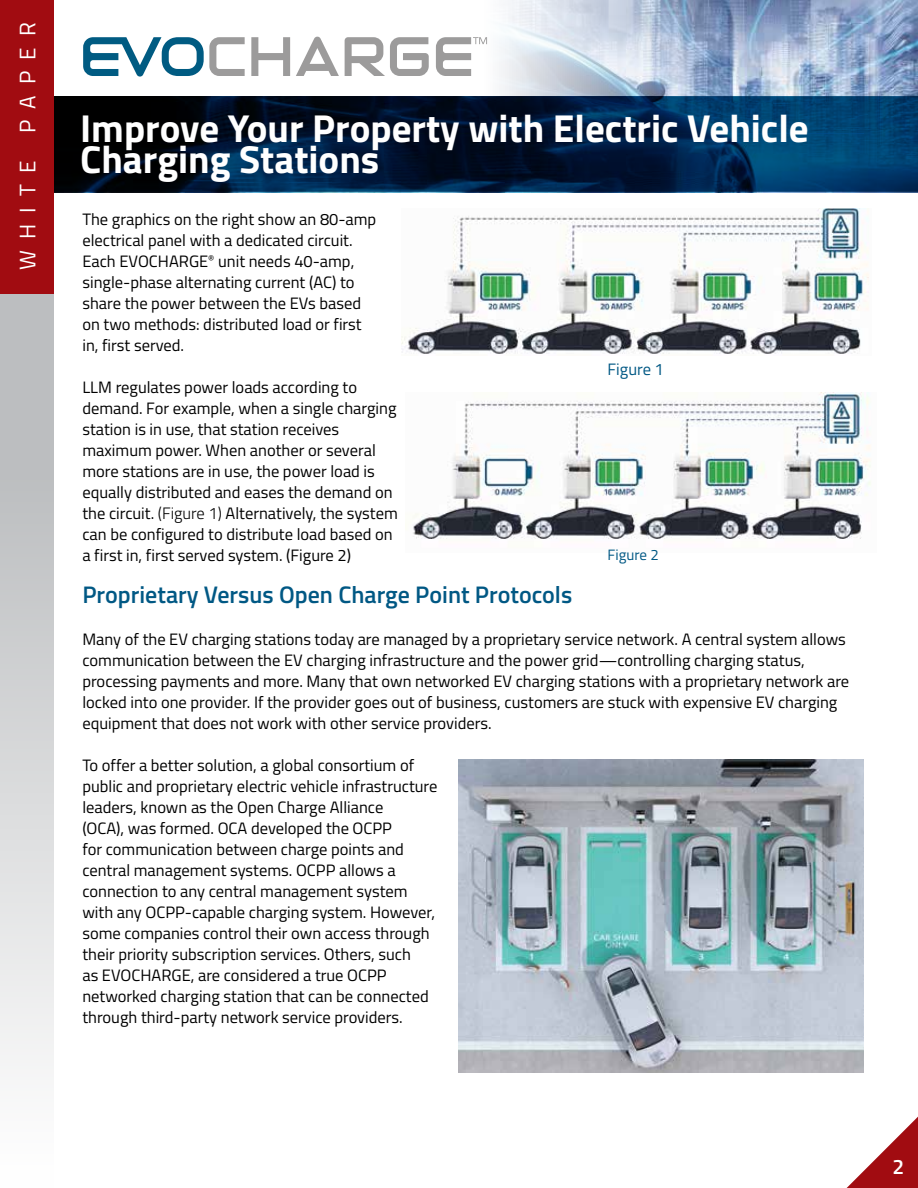
<style>
.page{position:relative;width:918px;height:1188px;background:#fff}
.page>*{position:absolute;margin:0;border:0;box-sizing:border-box;transform-origin:0 0}
.t1{font:700 39px/31.5px "Titillium";color:#fff}
.t2{font:600 24px "Titillium";color:#005884}
.t3{font:22.5px "Titillium";letter-spacing:.5em;color:#fff}
.t4{font:600 21px "Titillium";color:#fff}
.t5{font:16.5px/21px "Titillium";color:#000}
.t6{font:16.5px "Titillium";color:#005884}
.t7{font:15px "Titillium";color:#005884}
.s1{font-weight:300}
</style>
<div class="page">
<svg style="left:54px;top:96px;width:864px;height:96px;background:#001e3b"></svg>
<div style="left:0;top:0;width:54px;height:294px;background:#a10c11"></div>
<div style="left:0;top:294px;width:54px;height:894px;background:linear-gradient(to bottom,#b1b3b6,#fdfdfd)"></div>
<svg style="left:847px;top:1117px;width:71px;height:71px"></svg>
<img style="left:459px;top:760px;width:404px;height:313px">
<img style="left:402px;top:209px;width:467px;height:145px">
<img style="left:413px;top:392px;width:458px;height:147px">
<svg style="left:316px;top:0;width:602px;height:96px"></svg>
<svg style="left:83px;top:37px;width:404px;height:40px"></svg>
<h3 class="t3" style="left:11px;top:270px;width:250px;rotate:-90deg">WHITE PAPER</h3>
<h1 class="t1" style="left:80px;top:110px;width:730px">Improve Your Property with Electric Vehicle<br>Charging Stations</h1>
<p class="t5" style="left:82px;top:208px;width:295px">The graphics on the right show an 80-amp electrical panel with a dedicated circuit.<br>Each EVOCHARGE<sup>®</sup> unit needs 40-amp, single-phase alternating current (AC) to share the power between the EVs based on two methods: distributed load or first in, first served.</p>
<p class="t5" style="left:82px;top:376px;width:317px">LLM regulates power loads according to demand. For example, when a single charging station is in use, that station receives maximum power. When another or several more stations are in use, the power load is equally distributed and eases the demand on the circuit. <span class="s1">(Figure 1)</span> Alternatively, the system can be configured to distribute load based on a first in, first served system. (Figure 2)</p>
<h2 class="t2" style="left:82px;top:577px;width:491px">Proprietary Versus Open Charge Point Protocols</h2>
<p class="t5" style="left:82px;top:628px;width:768px">Many of the EV charging stations today are managed by a proprietary service network. A central system allows communication between the EV charging infrastructure and the power grid—controlling charging status, processing payments and more. Many that own networked EV charging stations with a proprietary network are locked into one provider. If the provider goes out of business, customers are stuck with expensive EV charging equipment that does not work with other service providers.</p>
<p class="t5" style="left:82px;top:754px;width:357px">To offer a better solution, a global consortium of public and proprietary electric vehicle infrastructure leaders, known as the Open Charge Alliance<br>(OCA), was formed. OCA developed the OCPP<br>for communication between charge points and central management systems. OCPP allows a connection to any central management system with any OCPP-capable charging system. However, some companies control their own access through their priority subscription services. Others, such<br>as EVOCHARGE, are considered a true OCPP networked charging station that can be connected through third-party network service providers.</p>
<p class="t6" style="left:608px;top:357px;width:58px">Figure 1</p>
<p class="t7" style="left:608px;top:544px;width:53px">Figure 2</p>
<p class="t4" style="left:892px;top:1151px;width:13px">2</p>
</div>
